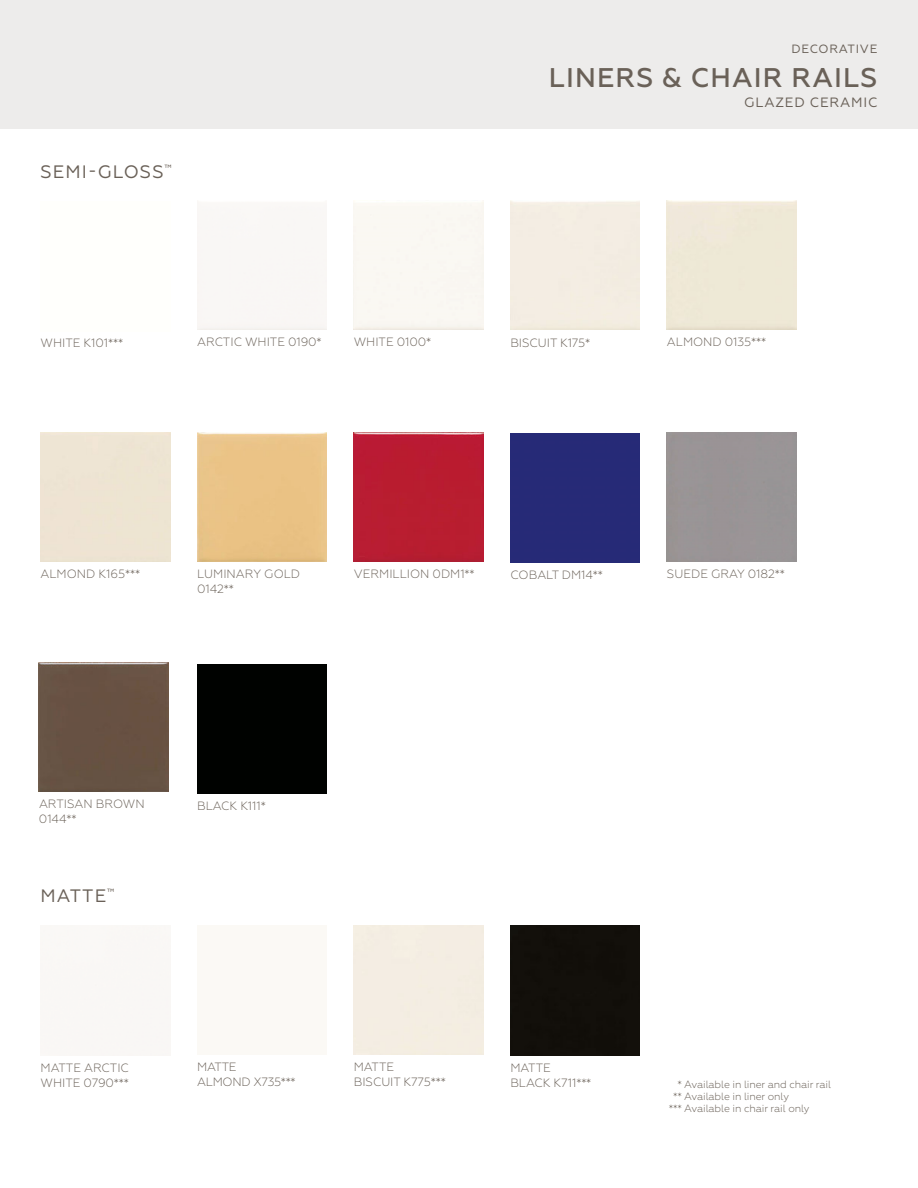
<style>
.page{position:relative;width:918px;height:1188px;background:#fff}
.page>*{position:absolute;margin:0;border:0;box-sizing:border-box;transform-origin:0 0}
.DAL_SS_Header_-_Insi{font:500 27px "Geometria";letter-spacing:.04em;color:#6a6158}
.t1{font:18px "Geometria";letter-spacing:.06em;color:#6a6158}
.DAL_SS_Header_Second{font:13.5px "Geometria";letter-spacing:.06em;color:#6a6158}
.DAL_SS_Swatch_Descri{font:300 12px/15px "Geometria";color:#6a6158}
.DAL_SS_Swatch_Descri-2{font:300 12px/15px "Geometria";letter-spacing:-.02em;color:#6a6158}
.DAL_SS_Header_Produc{font:12px "Geometria";letter-spacing:.06em;color:#6a6158}
.DAL_SS_Chart_Text_Le{font:300 10.5px "Geometria";letter-spacing:-.01em;color:#6a6158}
</style>
<div class="page">
<div style="left:0;top:0;width:918px;height:129px;background:#edeceb"></div>
<div style="left:354px;top:432px;width:129px;height:130px;background:#b91d30"></div>
<img style="left:197px;top:432px;width:130px;height:130px">
<div style="left:510px;top:433px;width:130px;height:130px;background:#262a77"></div>
<div style="left:197px;top:664px;width:130px;height:130px;background:#000200"></div>
<div style="left:510px;top:926px;width:130px;height:130px;background:#120f0a"></div>
<div style="left:39px;top:662px;width:130px;height:130px;background:#685143"></div>
<p class="t1" style="left:41px;top:161px;width:133px">SEMI-GLOSS<sup>™</sup></p>
<p class="DAL_SS_Swatch_Descri" style="left:41px;top:336px;width:84px">WHITE K101***</p>
<p class="DAL_SS_Swatch_Descri" style="left:197px;top:334px;width:126px">ARCTIC WHITE 0190*</p>
<p class="DAL_SS_Swatch_Descri" style="left:354px;top:334px;width:79px">WHITE 0100*</p>
<p class="DAL_SS_Header_Produc" style="left:791px;top:42px;width:88px">DECORATIVE</p>
<p class="DAL_SS_Header_-_Insi" style="left:549px;top:62px;width:330px">LINERS &amp; CHAIR RAILS</p>
<p class="DAL_SS_Header_Second" style="left:744px;top:95px;width:135px">GLAZED CERAMIC</p>
<p class="DAL_SS_Swatch_Descri" style="left:510px;top:336px;width:82px">BISCUIT K175*</p>
<p class="DAL_SS_Swatch_Descri" style="left:667px;top:334px;width:101px">ALMOND 0135***</p>
<p class="DAL_SS_Swatch_Descri" style="left:41px;top:566px;width:101px">ALMOND K165***</p>
<p class="DAL_SS_Swatch_Descri" style="left:197px;top:566px;width:105px">LUMINARY GOLD</p>
<p class="DAL_SS_Swatch_Descri" style="left:354px;top:566px;width:123px">VERMILLION 0DM1**</p>
<p class="DAL_SS_Swatch_Descri" style="left:197px;top:581px;width:38px">0142**</p>
<p class="DAL_SS_Swatch_Descri" style="left:510px;top:567px;width:94px">COBALT DM14**</p>
<p class="DAL_SS_Swatch_Descri" style="left:667px;top:566px;width:120px">SUEDE GRAY 0182**</p>
<p class="DAL_SS_Swatch_Descri" style="left:39px;top:796px;width:107px">ARTISAN BROWN<br>0144**</p>
<p class="t1" style="left:41px;top:886px;width:75px">MATTE<sup>™</sup></p>
<p class="DAL_SS_Swatch_Descri" style="left:197px;top:798px;width:70px">BLACK K111*</p>
<p class="DAL_SS_Swatch_Descri-2" style="left:197px;top:1059px;width:100px">MATTE<br>ALMOND X735***</p>
<p class="DAL_SS_Swatch_Descri" style="left:510px;top:1060px;width:83px">MATTE<br>BLACK K711***</p>
<p class="DAL_SS_Swatch_Descri" style="left:41px;top:1060px;width:90px">MATTE ARCTIC<br>WHITE 0790***</p>
<p class="DAL_SS_Swatch_Descri" style="left:354px;top:1059px;width:94px">MATTE<br>BISCUIT K775***</p>
<p class="DAL_SS_Chart_Text_Le" style="left:678px;top:1078px;width:155px">* Available in liner and chair rail</p>
<p class="DAL_SS_Chart_Text_Le" style="left:673px;top:1090px;width:117px">** Available in liner only</p>
<p class="DAL_SS_Chart_Text_Le" style="left:669px;top:1102px;width:142px">*** Available in chair rail only</p>
</div>
